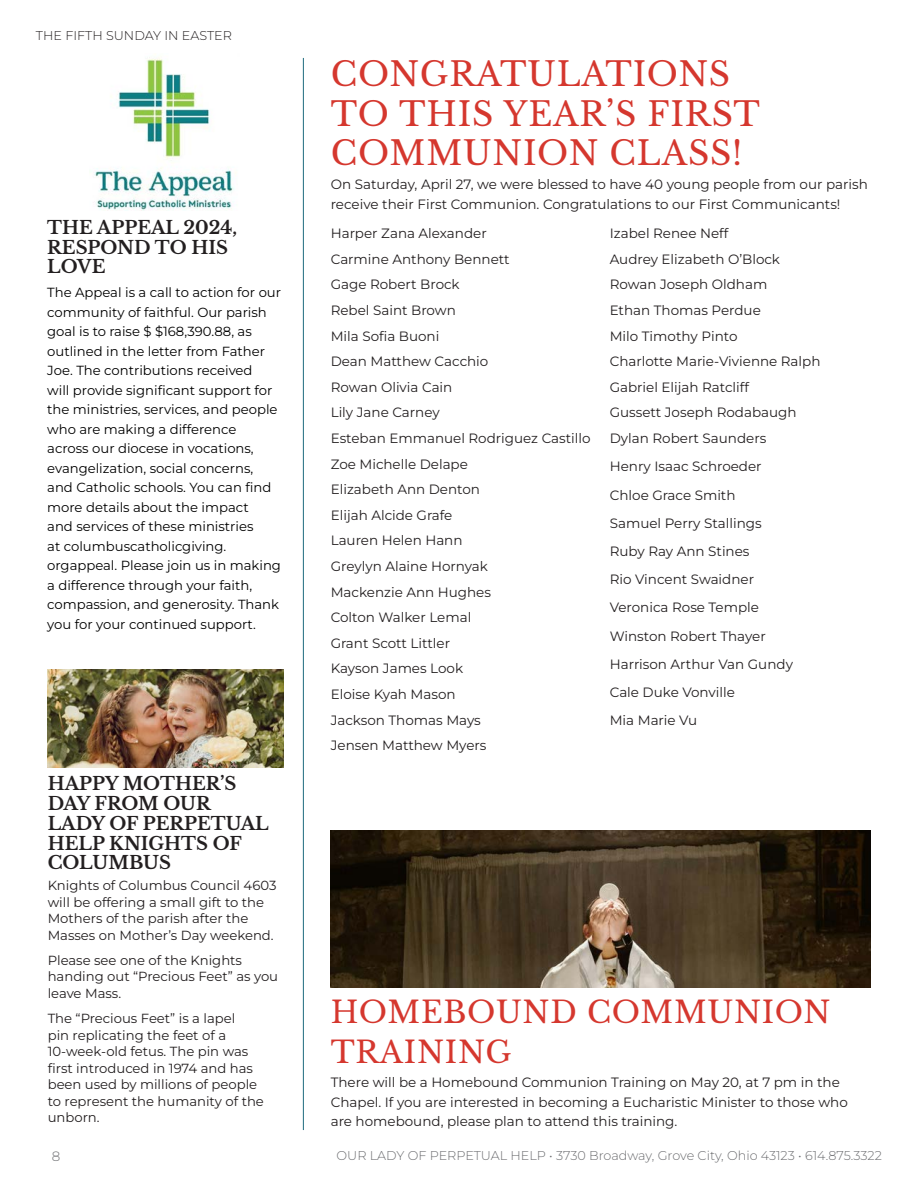
<style>
.page{position:relative;width:918px;height:1188px;background:#fff}
.page>*{position:absolute;margin:0;border:0;box-sizing:border-box;transform-origin:0 0}
.t1{font:33px/39.6px "Libre Baskerville";letter-spacing:.025em;color:#d5372e}
.t2{font:30px/39.6px "Libre Baskerville";letter-spacing:.025em;color:#d5372e}
.t3{font:700 18px/19.8px "Libre Baskerville";color:#231f20}
.t4{font:13.5px/25.7px "Montserrat";color:#231f20}
.t5{font:300 13.5px "Montserrat";color:#6c6d70}
.t6{font:13.2px/19.5px "Montserrat";color:#000}
.t7{font:13.2px/16.5px "Montserrat";color:#231f20}
.t8{font:300 12.75px "Montserrat";color:#6c6d70}
.t9{font:300 12.75px "Montserrat";color:#231f20}
</style>
<div class="page">
<hr style="left:303px;top:58px;width:1px;height:1072px;background:#1d6a7e">
<img style="left:48px;top:669px;width:235px;height:98px">
<img style="left:94px;top:58px;width:140px;height:152px">
<img style="left:331px;top:830px;width:540px;height:158px">
<p class="t9" style="left:36px;top:27px;width:197px">THE FIFTH SUNDAY IN EASTER</p>
<p class="t3" style="left:47px;top:217px;width:191px">THE APPEAL 2024,<br>RESPOND TO HIS<br>LOVE</p>
<p class="t6" style="left:47px;top:282px;width:235px">The Appeal is a call to action for our community of faithful. Our parish goal is to raise $ $168,390.88, as outlined in the letter from Father Joe. The contributions received<br>will provide significant support for the ministries, services, and people who are making a difference across our diocese in vocations, evangelization, social concerns, and Catholic schools. You can find more details about the impact<br>and services of these ministries<br>at columbuscatholicgiving. orgappeal. Please join us in making a difference through your faith, compassion, and generosity. Thank you for your continued support.</p>
<p class="t3" style="left:48px;top:774px;width:223px">HAPPY MOTHER’S<br>DAY FROM OUR<br>LADY OF PERPETUAL<br>HELP KNIGHTS OF<br>COLUMBUS</p>
<p class="t7" style="left:48px;top:877px;width:230px">Knights of Columbus Council 4603 will be offering a small gift to the<br>Mothers of the parish after the<br>Masses on Mother’s Day weekend.</p>
<p class="t7" style="left:48px;top:952px;width:232px">Please see one of the Knights handing out “Precious Feet” as you leave Mass.</p>
<p class="t7" style="left:48px;top:1010px;width:218px">The “Precious Feet” is a lapel<br>pin replicating the feet of a<br>10-week-old fetus. The pin was first introduced in 1974 and has been used by millions of people to represent the humanity of the unborn.</p>
<p class="t1" style="left:331px;top:54px;width:431px">CONGRATULATIONS<br>TO THIS YEAR’S FIRST<br>COMMUNION CLASS!</p>
<p class="t4" style="left:331px;top:174px;width:539px;line-height:19.8px">On Saturday, April 27, we were blessed to have 40 young people from our parish receive their First Communion. Congratulations to our First Communicants!</p>
<p class="t4" style="left:331px;top:220px;width:261px">Harper Zana Alexander<br>Carmine Anthony Bennett<br>Gage Robert Brock<br>Rebel Saint Brown<br>Mila Sofia Buoni<br>Dean Matthew Cacchio<br>Rowan Olivia Cain<br>Lily Jane Carney<br>Esteban Emmanuel Rodriguez Castillo<br>Zoe Michelle Delape<br>Elizabeth Ann Denton<br>Elijah Alcide Grafe<br>Lauren Helen Hann<br>Greylyn Alaine Hornyak<br>Mackenzie Ann Hughes<br>Colton Walker Lemal<br>Grant Scott Littler<br>Kayson James Look<br>Eloise Kyah Mason<br>Jackson Thomas Mays<br>Jensen Matthew Myers</p>
<p class="t4" style="left:610px;top:220px;width:212px">Izabel Renee Neff<br>Audrey Elizabeth O’Block<br>Rowan Joseph Oldham<br>Ethan Thomas Perdue<br>Milo Timothy Pinto<br>Charlotte Marie-Vivienne Ralph<br>Gabriel Elijah Ratcliff<br>Gussett Joseph Rodabaugh<br>Dylan Robert Saunders</p>
<p class="t4" style="left:610px;top:452px;width:185px;line-height:28.2px">Henry Isaac Schroeder<br>Chloe Grace Smith<br>Samuel Perry Stallings<br>Ruby Ray Ann Stines<br>Rio Vincent Swaidner<br>Veronica Rose Temple<br>Winston Robert Thayer<br>Harrison Arthur Van Gundy<br>Cale Duke Vonville<br>Mia Marie Vu</p>
<p class="t2" style="left:331px;top:993px;width:501px">HOMEBOUND COMMUNION<br>TRAINING</p>
<p class="t4" style="left:331px;top:1072px;width:519px;line-height:19.8px">There will be a Homebound Communion Training on May 20, at 7 pm in the<br>Chapel. If you are interested in becoming a Eucharistic Minister to those who are homebound, please plan to attend this training.</p>
<p class="t5" style="left:52px;top:1147px;width:10px">8</p>
<p class="t8" style="left:337px;top:1147px;width:547px">OUR LADY OF PERPETUAL HELP • 3730 Broadway, Grove City, Ohio 43123 • 614.875.3322</p>
</div>
